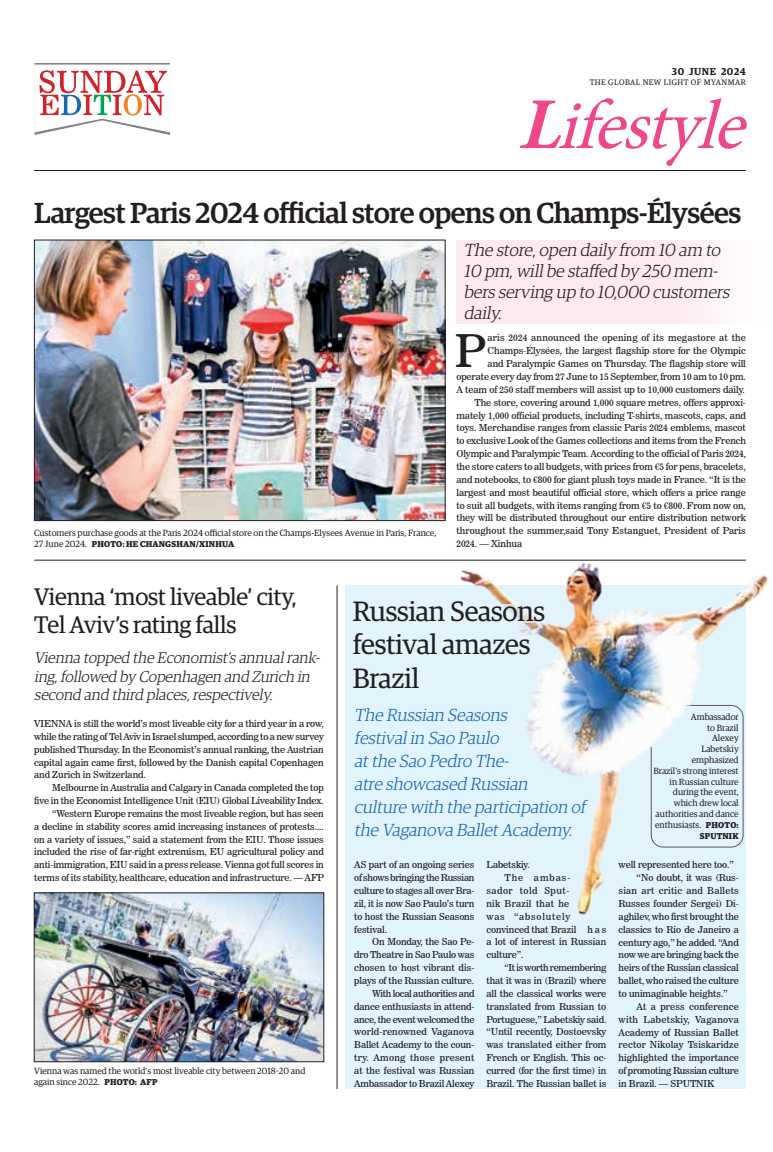
<style>
.page{position:relative;width:773px;height:1152px;background:#fff}
.page>*{position:absolute;margin:0;border:0;box-sizing:border-box;transform-origin:0 0}
.t1{font:italic 70px "Minion Pro";color:#ef488a}
._2nd_Body{font:44.8px "News 706 BT Roman C";color:#231f20}
.Brief_Head{font:500 29px "Guardian Egyp";letter-spacing:-.02em;color:#231f20}
.Brief_Head-2{font:28px/33.6px "Guardian Egyp";letter-spacing:-.01em;color:#231f20}
.Brief_Head-3{font:24px/28.8px "Guardian Egyp";letter-spacing:-.01em;color:#231f20}
.t2{font:italic 300 17.5px/23px "Guardian Egyp";color:#1768b4}
.t3{font:italic 300 17.5px/21px "Guardian Egyp";color:#231f20}
.t4{font:italic 300 15.5px/18.6px "Guardian Egyp";color:#231f20}
.t5{font:600 10px "Guardian Egyp";letter-spacing:.06em;color:#231f20}
._2nd_Body-2{font:9.5px/12.9px "News 706 BT Roman C";letter-spacing:-.01em;color:#231f20;text-align:justify}
.t6{font:9px/10.8px "Guardian Egyp";color:#231f20;text-align:right}
.t7{font:700 8.5px "Guardian Egyp";letter-spacing:.02em;color:#231f20}
.t8{font:8px "Guardian Egyp";letter-spacing:.06em;color:#231f20}
.s1{font-weight:700;font-size:73px}
.s2{font-weight:400;font-size:9px}
.s3{font-weight:700;font-size:8.5px}
</style>
<div class="page">
<hr style="left:34px;top:170px;width:712px;height:1px;background:#231f20">
<div style="left:456px;top:240px;width:317px;height:84px;background:linear-gradient(to right,#fbe4ee,#fdf6f9)"></div>
<div style="left:346px;top:586px;width:400px;height:503px;background:#e1f4fc"></div>
<svg style="left:34px;top:63px;width:136px;height:72px"></svg>
<img style="left:36px;top:242px;width:407px;height:277px">
<div style="left:34px;top:240px;width:411px;height:281px;border:1px solid #231f20"></div>
<img style="left:36px;top:895px;width:286px;height:165px">
<div style="left:34px;top:893px;width:290px;height:169px;border:1px solid #231f20"></div>
<img style="left:428px;top:562px;width:341px;height:353px">
<hr style="left:34px;top:560px;width:712px;height:1px;background:#231f20">
<svg style="left:484px;top:604px;width:69px;height:19px"></svg>
<hr style="left:337px;top:586px;width:1px;height:503px;background:#231f20">
<p class="t5" style="left:672px;top:64px;width:75px">30 JUNE 2024</p>
<p class="t8" style="left:589px;top:76px;width:158px">THE GLOBAL NEW LIGHT OF MYANMAR</p>
<h1 class="t1" style="left:518px;top:79px;width:251px"><span class="s1">L</span>ifestyle</h1>
<p class="Brief_Head" style="left:34px;top:192px;width:708px">Largest Paris 2024 official store opens on Champs-Élysées</p>
<p class="t3" style="left:464px;top:239px;width:271px">The store,open daily from 10 am to<br>10 pm,willbe staffed by 250 mem&shy;bers serving up to 10,000 customers daily.</p>
<p class="_2nd_Body" style="left:455px;top:324px;width:32px">P</p>
<p class="_2nd_Body-2" style="left:456px;top:332px;width:291px;text-align:right">aris 2024 announced the opening of its megastore at the Champs-Élysées, the largest flagship store for the Olympic<br>and Paralympic Games on Thursday. The flagship store will operate every day from 27 June to 15 September, from 10 am to 10 pm.<br>A team of 250 staff members will assist up to 10,000 customers daily.</p>
<p class="_2nd_Body-2" style="left:456px;top:396px;width:291px;text-indent:18px">The store, covering around 1,000 square metres, offers approxi&shy;mately 1,000 official products, including T-shirts, mascots, caps, and toys. Merchandise ranges from classic Paris 2024 emblems, mascot to exclusive Look of the Games collections and items from the French Olympic and Paralympic Team. According to the official of Paris 2024, the store caters to all budgets, with prices from €5 for pens, bracelets, and notebooks, to €800 for giant plush toys made in France. “It is the largest and most beautiful official store, which offers a price range to suit all budgets, with items ranging from €5 to €800. From now on, they will be distributed throughout our entire distribution network throughout the summer,said Tony Estanguet, President of Paris 2024. — Xinhua</p>
<p class="t6" style="left:34px;top:527px;width:403px">Customers purchase goods at the Paris 2024 official store on the Champs-Elysees Avenue in Paris, France,</p>
<p class="t7" style="left:34px;top:538px;width:201px"><span class="s2">27 June 2024.</span> PHOTO: HE CHANGSHAN/XINHUA</p>
<p class="Brief_Head-3" style="left:34px;top:580px;width:264px">Vienna ‘most liveable’ city,<br>Tel Aviv’s rating falls</p>
<p class="t4" style="left:34px;top:647px;width:290px">Vienna topped the Economist’s annualrank&shy;ing,followed by Copenhagen and Zurich in second and third places,respectively.</p>
<p class="_2nd_Body-2" style="left:34px;top:717px;width:291px">VIENNA is still the world’s most liveable city for a third year in a row, while the rating of Tel Aviv in Israel slumped, according to a new survey published Thursday. In the Economist’s annual ranking, the Austrian capital again came first, followed by the Danish capital Copenhagen and Zurich in Switzerland.</p>
<p class="_2nd_Body-2" style="left:34px;top:781px;width:291px;text-align:right">Melbourne in Australia and Calgary in Canada completed the top<br>five in the Economist Intelligence Unit (EIU) Global Liveability Index.</p>
<p class="_2nd_Body-2" style="left:34px;top:807px;width:291px;text-indent:18px">“Western Europe remains the most liveable region, but has seen a decline in stability scores amid increasing instances of protests.... on a variety of issues,” said a statement from the EIU. Those issues included the rise of far-right extremism, EU agricultural policy and anti-immigration, EIU said in a press release. Vienna got full scores in terms of its stability, healthcare, education and infrastructure. — AFP</p>
<p class="t6" style="left:34px;top:1065px;width:273px;text-align:left">Vienna was named the world’s most liveable city between 2018-20 and again since 2022. <span class="s3">PHOTO: AFP</span></p>
<p class="Brief_Head-2" style="left:353px;top:592px;width:194px">Russian Seasons festival amazes<br>Brazil</p>
<p class="t2" style="left:354px;top:702px;width:233px">The Russian Seasons festivalin Sao Paulo<br>atthe Sao Pedro The-<br>atre showcased Russian culture with the participation of the Vaganova BalletAcademy.</p>
<p class="_2nd_Body-2" style="left:354px;top:858px;width:122px">AS part of an ongoing series of shows bringing the Russian culture to stages all over Bra&shy;zil, it is now Sao Paulo’s turn to host the Russian Seasons festival.</p>
<p class="_2nd_Body-2" style="left:354px;top:936px;width:122px;text-indent:18px">On Monday, the Sao Pe&shy;dro Theatre in Sao Paulo was chosen to host vibrant dis&shy;plays of the Russian culture.</p>
<p class="_2nd_Body-2" style="left:354px;top:987px;width:122px;text-indent:18px">With local authorities and dance enthusiasts in attend&shy;ance, the event welcomed the world-renowned Vaganova Ballet Academy to the coun&shy;try. Among those present at the festival was Russian Ambassador to Brazil Alexey</p>
<p class="_2nd_Body-2" style="left:486px;top:858px;width:45px">Labetskiy.</p>
<p class="_2nd_Body-2" style="left:486px;top:871px;width:121px;text-align:left;text-indent:18px">The ambas-<br>sador told Sput-<br>nik Brazil that he<br>was “absolutely convinced that Brazil h a s a lot of interest in Russian culture”.</p>
<p class="_2nd_Body-2" style="left:486px;top:961px;width:121px;text-indent:18px">“It is worth remembering that it was in (Brazil) where all the classical works were translated from Russian to Portuguese,” Labetskiy said. “Until recently, Dostoevsky was translated either from French or English. This oc&shy;curred (for the first time) in Brazil. The Russian ballet is</p>
<p class="t6" style="left:653px;top:711px;width:87px">Ambassador<br>to Brazil<br>Alexey<br>Labetskiy emphasized<br>Brazil’s strong interest in Russian culture during the event, which drew local authorities and dance enthusiasts. <span class="s3">PHOTO:</span></p>
<p class="t7" style="left:699px;top:829px;width:40px">SPUTNIK</p>
<p class="_2nd_Body-2" style="left:618px;top:859px;width:117px">well represented here too.”</p>
<p class="_2nd_Body-2" style="left:618px;top:871px;width:122px;text-indent:18px">“No doubt, it was (Rus&shy;sian art critic and Ballets Russes founder Sergei) Di&shy;aghilev, who first brought the classics to Rio de Janeiro a century ago,” he added. “And now we are bringing back the heirs of the Russian classical ballet, who raised the culture to unimaginable heights.”</p>
<p class="_2nd_Body-2" style="left:618px;top:1000px;width:122px;text-indent:18px">At a press conference with Labetskiy, Vaganova Academy of Russian Ballet rector Nikolay Tsiskaridze highlighted the importance of promoting Russian culture in Brazil. — SPUTNIK</p>
</div>
